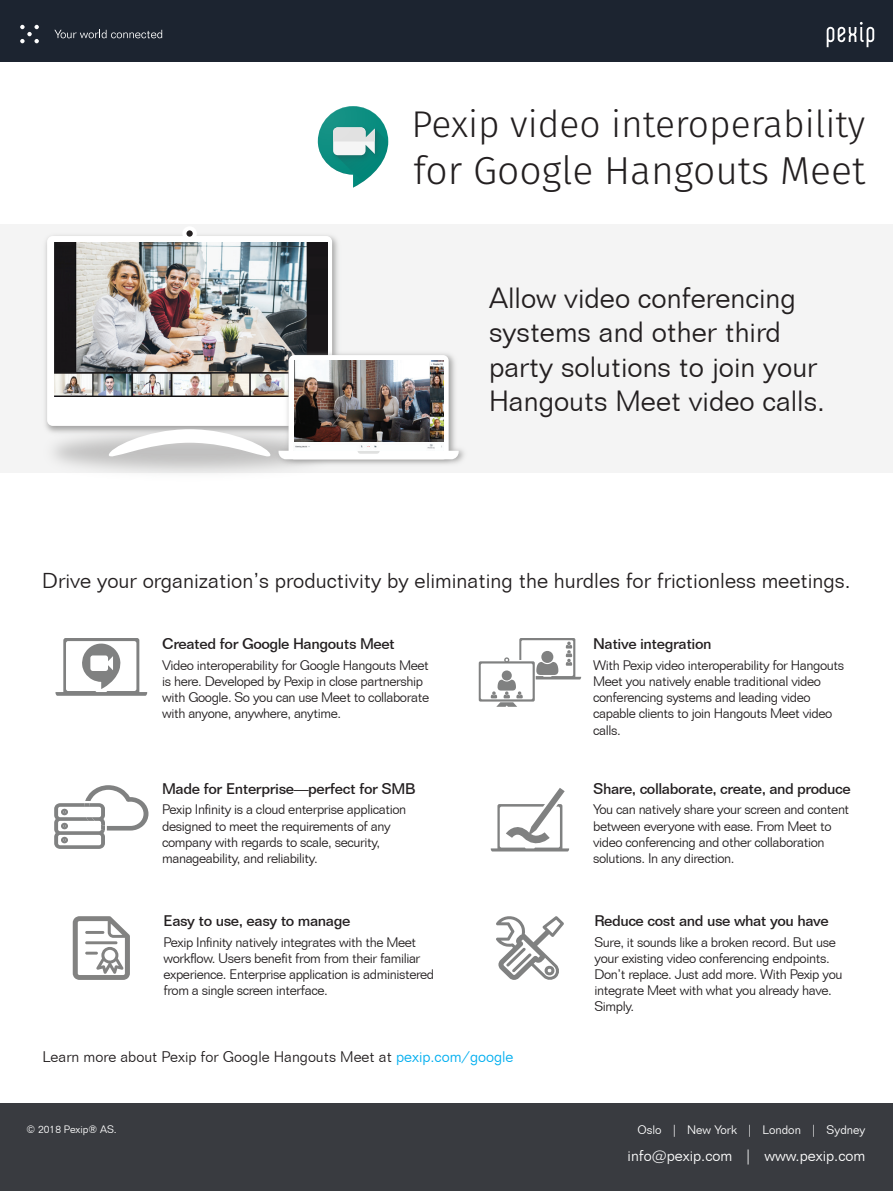
<style>
.page{position:relative;width:893px;height:1191px;background:#fff}
.page>*{position:absolute;margin:0;border:0;box-sizing:border-box;transform-origin:0 0}
.t1{font:300 39px "Fira Sans";color:#231f20}
.t2{font:300 37.2px "Fira Sans";color:#231f20}
.t3{font:300 28.5px/34.2px "Folio BT";color:#231f20}
.Ingress{font:300 21px "Folio BT";color:#231f20}
.para_header{font:500 15px "Folio BT";letter-spacing:-.03em;color:#231f20}
.t4{font:300 15px "Folio BT";color:#231f20}
.t5{font:300 15px "Folio BT";color:#fff}
.para{font:300 13.5px/16.2px "Folio BT";letter-spacing:-.03em;color:#231f20}
.t6{font:300 12px "Folio BT";color:#fff}
.t7{font:300 10.5px "Folio BT";color:#fff}
.s1{color:#00aeef}
</style>
<div class="page">
<div style="left:0;top:1103px;width:893px;height:88px;background:#393b40"></div>
<div style="left:0;top:0;width:893px;height:61px;background:#1c2430"></div>
<svg style="left:827px;top:22px;width:47px;height:25px"></svg>
<div style="left:0;top:224px;width:893px;height:249px;background:#f4f4f4"></div>
<svg style="left:318px;top:106px;width:70px;height:82px"></svg>
<svg style="left:479px;top:638px;width:102px;height:69px"></svg>
<svg style="left:491px;top:788px;width:78px;height:63px"></svg>
<svg style="left:55px;top:638px;width:92px;height:58px"></svg>
<svg style="left:54px;top:785px;width:94px;height:64px"></svg>
<svg style="left:496px;top:916px;width:68px;height:64px"></svg>
<svg style="left:73px;top:916px;width:57px;height:64px"></svg>
<svg style="left:54px;top:30px;width:108px;height:8px"></svg>
<svg style="left:20px;top:25px;width:19px;height:18px"></svg>
<img style="left:43px;top:235px;width:295px;height:223px">
<div style="left:47px;top:236px;width:285px;height:190px;background:#fff;border-radius:6px"></div>
<svg style="left:184px;top:228px;width:11px;height:11px"></svg>
<div style="left:182px;top:226px;width:15px;height:15px;border:4px solid #fff;border-radius:50%"></div>
<svg style="left:109px;top:429px;width:143px;height:32px"></svg>
<img style="left:54px;top:243px;width:273px;height:153px">
<img style="left:261px;top:328px;width:194px;height:95px">
<img style="left:252px;top:423px;width:212px;height:52px">
<div style="left:289px;top:355px;width:160px;height:104px;background:#fff;border-radius:6px"></div>
<svg style="left:279px;top:451px;width:180px;height:8px"></svg>
<img style="left:294px;top:360px;width:150px;height:82px">
<img style="left:295px;top:444px;width:147px;height:5px">
<p class="t2" style="left:411px;top:97px;width:455px">Pexip video interoperability</p>
<p class="t1" style="left:413px;top:142px;width:453px">for Google Hangouts Meet</p>
<p class="t3" style="left:489px;top:281px;width:337px">Allow video conferencing systems and other third party solutions to join your<br>Hangouts Meet video calls.</p>
<p class="Ingress" style="left:42px;top:567px;width:810px">Drive your organization’s productivity by eliminating the hurdles for frictionless meetings.</p>
<p class="para_header" style="left:162px;top:635px;width:234px">Created for Google Hangouts Meet</p>
<p class="para" style="left:162px;top:657px;width:268px">Video interoperability for Google Hangouts Meet is here. Developed by Pexip in close partnership with Google. So you can use Meet to collaborate with anyone, anywhere, anytime.</p>
<p class="para_header" style="left:162px;top:779px;width:255px">Made for Enterprise—perfect for SMB</p>
<p class="para" style="left:162px;top:801px;width:245px">Pexip Infinity is a cloud enterprise application designed to meet the requirements of any company with regards to scale, security, manageability, and reliability.</p>
<p class="para_header" style="left:163px;top:911px;width:188px">Easy to use, easy to manage</p>
<p class="para" style="left:163px;top:933px;width:272px">Pexip Infinity natively integrates with the Meet workflow. Users benefit from from their familiar experience. Enterprise application is administered from a single screen interface.</p>
<p class="t4" style="left:43px;top:1047px;width:472px">Learn more about Pexip for Google Hangouts Meet at <span class="s1">pexip.com/google</span></p>
<p class="para_header" style="left:593px;top:635px;width:120px">Native integration</p>
<p class="para" style="left:593px;top:657px;width:253px">With Pexip video interoperability for Hangouts Meet you natively enable traditional video conferencing systems and leading video capable clients to join Hangouts Meet video calls.</p>
<p class="para_header" style="left:593px;top:779px;width:259px">Share, collaborate, create, and produce</p>
<p class="para" style="left:593px;top:801px;width:258px">You can natively share your screen and content between everyone with ease. From Meet to video conferencing and other collaboration solutions. In any direction.</p>
<p class="para_header" style="left:594px;top:911px;width:236px">Reduce cost and use what you have</p>
<p class="para" style="left:594px;top:933px;width:250px">Sure, it sounds like a broken record. But use your existing video conferencing endpoints.<br>Don’t replace. Just add more. With Pexip you integrate Meet with what you already have.<br>Simply.</p>
<p class="t7" style="left:27px;top:1123px;width:92px">© 2018 Pexip® AS.</p>
<p class="t6" style="left:637px;top:1122px;width:229px">Oslo | New York | London | Sydney</p>
<p class="t5" style="left:628px;top:1146px;width:239px">info@pexip.com | www.pexip.com</p>
</div>
